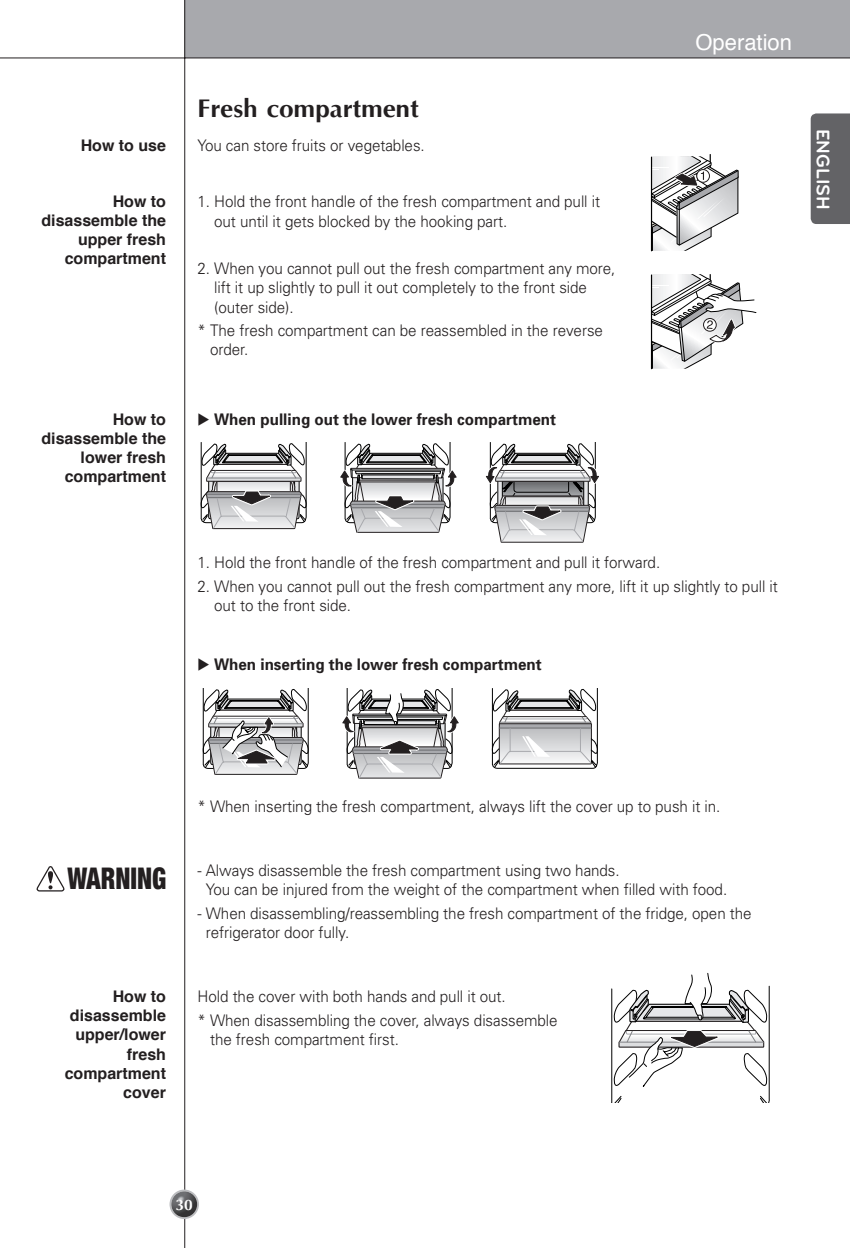
<style>
.page{position:relative;width:850px;height:1248px;background:#fff}
.page>*{position:absolute;margin:0;border:0;box-sizing:border-box;transform-origin:0 0}
.t1{font:900 condensed 30px "Helvetica Neue";color:#231f20;scale:.85 1}
.t2{font:700 26px "Optane";color:#231f20}
.t3{font:22px "Helvetica";color:#fff}
.t4{font:700 19px "Bryant LG";color:#fff}
.t5{font:300 16px/19.2px "Univers";letter-spacing:-.005em;color:#231f20;scale:.95 1}
.t6{font:700 16px/19.2px "Helvetica";color:#231f20;text-align:right}
.t7{font:700 16px "Univers";color:#231f20;scale:.95 1}
.t8{font:700 16px "Optane";color:#fff}
</style>
<div class="page">
<div style="left:184px;top:1px;width:666px;height:56px;background:#a8a9ad"></div>
<hr style="left:184px;top:1px;width:1px;height:1247px;background:#231f20">
<hr style="left:0;top:57px;width:850px;height:1px;background:#231f20">
<svg style="left:170px;top:1190px;width:29px;height:29px"></svg>
<img style="left:171px;top:1191px;width:26px;height:26px;border-radius:50%">
<div style="left:811px;top:113px;width:39px;height:111px;background:#636366"></div>
<hr style="left:710px;top:155px;width:1px;height:75px;background:#000">
<svg style="left:651px;top:156px;width:88px;height:95px"></svg>
<svg style="left:651px;top:274px;width:106px;height:95px"></svg>
<svg style="left:611px;top:973px;width:159px;height:130px"></svg>
<svg style="left:201px;top:443px;width:398px;height:100px"></svg>
<svg style="left:492px;top:688px;width:106px;height:81px"></svg>
<svg style="left:203px;top:688px;width:256px;height:91px"></svg>
<svg style="left:36px;top:866px;width:29px;height:26px"></svg>
<h2 class="t2" style="left:198px;top:93px;width:223px">Fresh compartment</h2>
<p class="t6" style="left:81px;top:137px;width:87px">How to use</p>
<p class="t5" style="left:198px;top:138px;width:241px">You can store fruits or vegetables.</p>
<p class="t6" style="left:42px;top:193px;width:126px">How to disassemble the upper fresh compartment</p>
<p class="t6" style="left:42px;top:411px;width:126px">How to disassemble the lower fresh compartment</p>
<p class="t5" style="left:214px;top:194px;width:408px;text-indent:-17px">1. Hold the front handle of the fresh compartment and pull it out until it gets blocked by the hooking part.</p>
<p class="t5" style="left:214px;top:260px;width:424px;text-indent:-17px">2. When you cannot pull out the fresh compartment any more, lift it up slightly to pull it out completely to the front side (outer side).</p>
<p class="t5" style="left:210px;top:322px;width:415px;text-indent:-13px">* The fresh compartment can be reassembled in the reverse order.</p>
<p class="t7" style="left:214px;top:414px;width:362px">When pulling out the lower fresh compartment</p>
<h3 class="t3" style="left:695px;top:33px;width:98px">Operation</h3>
<p class="t4" style="left:830px;top:129px;width:82px;rotate:90deg">ENGLISH</p>
<p class="t5" style="left:198px;top:554px;width:489px">1. Hold the front handle of the fresh compartment and pull it forward.</p>
<p class="t5" style="left:214px;top:578px;width:595px;text-indent:-17px">2. When you cannot pull out the fresh compartment any more, lift it up slightly to pull it out to the front side.</p>
<p class="t7" style="left:214px;top:658px;width:347px">When inserting the lower fresh compartment</p>
<h1 class="t1" style="left:67px;top:868px;width:118px">WARNING</h1>
<p class="t6" style="left:65px;top:988px;width:103px">How to disassemble upper/lower fresh compartment cover</p>
<p class="t5" style="left:198px;top:798px;width:552px">* When inserting the fresh compartment, always lift the cover up to push it in.</p>
<p class="t5" style="left:206px;top:862px;width:550px;text-indent:-8px">- Always disassemble the fresh compartment using two hands.<br>You can be injured from the weight of the compartment when filled with food.</p>
<p class="t5" style="left:206px;top:905px;width:576px;text-indent:-8px">- When disassembling/reassembling the fresh compartment of the fridge, open the refrigerator door fully.</p>
<p class="t5" style="left:198px;top:986px;width:381px;line-height:23.8px">Hold the cover with both hands and pull it out.<br>* When disassembling the cover, always disassemble</p>
<p class="t5" style="left:210px;top:1031px;width:200px">the fresh compartment first.</p>
<p class="t8" style="left:175px;top:1195px;width:19px">30</p>
</div>
